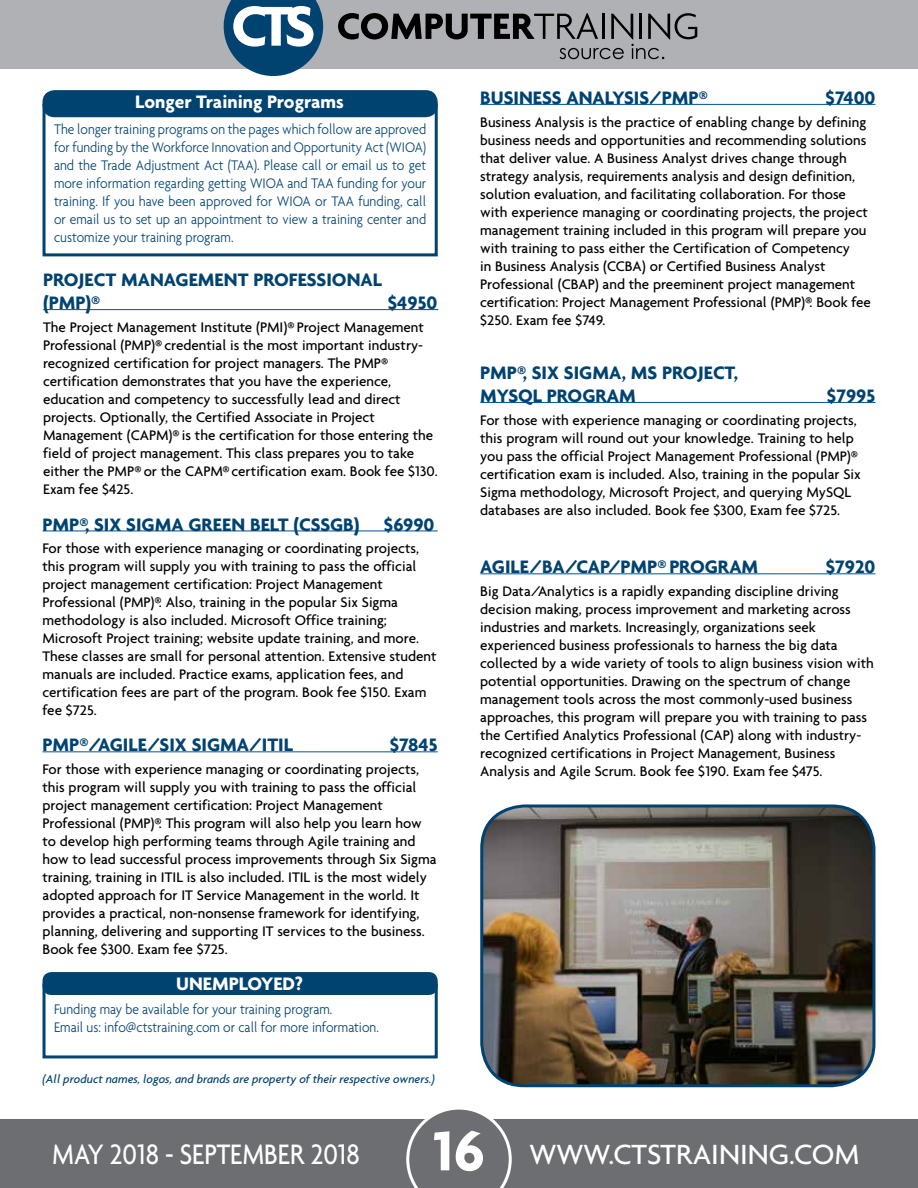
<style>
.page{position:relative;width:918px;height:1188px;background:#fff}
.page>*{position:absolute;margin:0;border:0;box-sizing:border-box;transform-origin:0 0}
.t1{font:500 30.45px "Agenda";color:#fff;scale:.86 1}
.t2{font:700 19.5px/23.4px "Agenda";color:#004371}
.t3{font:700 19.5px "Agenda";color:#fff}
.t4{font:500 15px/18px "Agenda";color:#000}
.t5{font:300 15px/18px "Agenda";color:#004371;scale:.91 1}
.t6{font:italic 500 12.45px "Agenda";color:#004371}
.s1{font-weight:700;font-size:60px}
.s2{font-size:30px}
</style>
<div class="page">
<div style="left:0;top:1119px;width:918px;height:69px;background:#6d6e71"></div>
<svg style="left:406px;top:1109px;width:106px;height:79px"></svg>
<div style="left:0;top:0;width:918px;height:69px;background:#afb1b4"></div>
<svg style="left:224px;top:0;width:99px;height:76px;background:#5b84a1"></svg>
<svg style="left:338px;top:13px;width:359px;height:46px"></svg>
<hr style="left:43px;top:751px;width:395px;height:1px;background:#00539b">
<hr style="left:43px;top:531px;width:395px;height:1px;background:#00539b">
<hr style="left:480px;top:402px;width:395px;height:1px;background:#00539b">
<img style="left:482px;top:806px;width:392px;height:280px">
<div style="left:480px;top:804px;width:395px;height:283px;border:3px solid #004371;border-radius:43px"></div>
<div style="left:43px;top:984px;width:395px;height:74px;border:3px solid #004371"></div>
<div style="left:43px;top:972px;width:395px;height:23px;background:#004371;border-radius:9px"></div>
<hr style="left:480px;top:104px;width:395px;height:1px;background:#00539b">
<hr style="left:43px;top:309px;width:395px;height:1px;background:#00539b">
<div style="left:43px;top:104px;width:395px;height:152px;border:3px solid #004371"></div>
<div style="left:43px;top:90px;width:395px;height:27px;background:#004371;border-radius:12px"></div>
<hr style="left:480px;top:573px;width:395px;height:1px;background:#00539b">
<h2 class="t3" style="left:135px;top:90px;width:210px">LONGER TRAINING PROGRAMS</h2>
<p class="t5" style="left:54px;top:120px;width:411px;text-align:justify">The longer training programs on the pages which follow are approved for funding by the Workforce Innovation and Opportunity Act (WIOA) and the Trade Adjustment Act (TAA). Please call or email us to get more information regarding getting WIOA and TAA funding for your training. If you have been approved for WIOA or TAA funding, call or email us to set up an appointment to view a training center and customize your training program.</p>
<h2 class="t2" style="left:43px;top:267px;width:341px">PROJECT MANAGEMENT PROFESSIONAL (PMP)®</h2>
<h2 class="t2" style="left:388px;top:291px;width:51px">$4950</h2>
<p class="t4" style="left:43px;top:318px;width:396px">The Project Management Institute (PMI)® Project Management Professional (PMP)® credential is the most important industry&shy;recognized certification for project managers. The PMP® certification demonstrates that you have the experience, education and competency to successfully lead and direct projects. Optionally, the Certified Associate in Project Management (CAPM)® is the certification for those entering the field of project management. This class prepares you to take either the PMP® or the CAPM® certification exam. Book fee $130.<br>Exam fee $425.</p>
<h2 class="t2" style="left:43px;top:512px;width:107px">PMP®, SIX SIGMA</h2>
<h2 class="t2" style="left:188px;top:512px;width:13px">GREEN</h2>
<h2 class="t2" style="left:250px;top:512px;width:11px">BELT</h2>
<h2 class="t2" style="left:293px;top:512px;width:18px">(CSSGB</h2>
<h2 class="t2" style="left:354px;top:512px;width:82px">) $6990</h2>
<p class="t4" style="left:43px;top:539px;width:396px">For those with experience managing or coordinating projects, this program will supply you with training to pass the official project management certification: Project Management Professional (PMP)®. Also, training in the popular Six Sigma methodology is also included. Microsoft Office training; Microsoft Project training; website update training, and more.<br>These classes are small for personal attention. Extensive student manuals are included. Practice exams, application fees, and certification fees are part of the program. Book fee $150. Exam fee $725.</p>
<h2 class="t2" style="left:43px;top:733px;width:252px">PMP®/AGILE/SIX SIGMA/ITIL</h2>
<h2 class="t2" style="left:390px;top:733px;width:49px">$7845</h2>
<p class="t4" style="left:43px;top:760px;width:396px">For those with experience managing or coordinating projects, this program will supply you with training to pass the official project management certification: Project Management Professional (PMP)®. This program will also help you learn how to develop high performing teams through Agile training and how to lead successful process improvements through Six Sigma training, training in ITIL is also included. ITIL is the most widely adopted approach for IT Service Management in the world. It provides a practical, non-nonsense framework for identifying, planning, delivering and supporting IT services to the business.<br>Book fee $300. Exam fee $725.</p>
<h2 class="t3" style="left:176px;top:972px;width:128px">UNEMPLOYED?</h2>
<p class="t5" style="left:54px;top:1000px;width:359px">Funding may be available for your training program.<br>Email us: info@ctstraining.com or call for more information.</p>
<p class="t6" style="left:43px;top:1072px;width:394px">(All product names, logos, and brands are property of their respective owners.)</p>
<h2 class="t2" style="left:480px;top:86px;width:229px">BUSINESS ANALYSIS/PMP®</h2>
<h2 class="t2" style="left:826px;top:86px;width:51px">$7400</h2>
<p class="t4" style="left:480px;top:112px;width:392px">Business Analysis is the practice of enabling change by defining business needs and opportunities and recommending solutions that deliver value. A Business Analyst drives change through strategy analysis, requirements analysis and design definition, solution evaluation, and facilitating collaboration. For those with experience managing or coordinating projects, the project management training included in this program will prepare you with training to pass either the Certification of Competency<br>in Business Analysis (CCBA) or Certified Business Analyst Professional (CBAP) and the preeminent project management certification: Project Management Professional (PMP)®. Book fee $250. Exam fee $749.</p>
<h2 class="t2" style="left:480px;top:360px;width:107px">PMP®, SIX SIGMA</h2>
<h2 class="t2" style="left:622px;top:360px;width:52px">, MS PROJECT</h2>
<h2 class="t2" style="left:734px;top:360px;width:6px">,</h2>
<h2 class="t2" style="left:480px;top:384px;width:81px">MYSQL PROGRAM</h2>
<h2 class="t2" style="left:827px;top:384px;width:50px">$7995</h2>
<p class="t4" style="left:480px;top:410px;width:382px">For those with experience managing or coordinating projects, this program will round out your knowledge. Training to help you pass the official Project Management Professional (PMP)® certification exam is included. Also, training in the popular Six Sigma methodology, Microsoft Project, and querying MySQL databases are also included. Book fee $300, Exam fee $725.</p>
<h2 class="t2" style="left:480px;top:555px;width:22px">AGILE</h2>
<h2 class="t2" style="left:530px;top:555px;width:104px">/BA/CAP/PMP</h2>
<h2 class="t2" style="left:658px;top:555px;width:26px">® PROGRAM</h2>
<h2 class="t2" style="left:826px;top:555px;width:51px">$7920</h2>
<p class="t4" style="left:480px;top:582px;width:395px">Big Data/Analytics is a rapidly expanding discipline driving decision making, process improvement and marketing across industries and markets. Increasingly, organizations seek experienced business professionals to harness the big data collected by a wide variety of tools to align business vision with potential opportunities. Drawing on the spectrum of change management tools across the most commonly-used business approaches, this program will prepare you with training to pass the Certified Analytics Professional (CAP) along with industry&shy;recognized certifications in Project Management, Business Analysis and Agile Scrum. Book fee $190. Exam fee $475.</p>
<h1 class="t1" style="left:52px;top:1136px;width:940px">MAY 2018 - SEPTEMBER 2018 <span class="s1">16</span> <span class="s2">WWW.CTSTRAINING.COM</span></h1>
</div>
